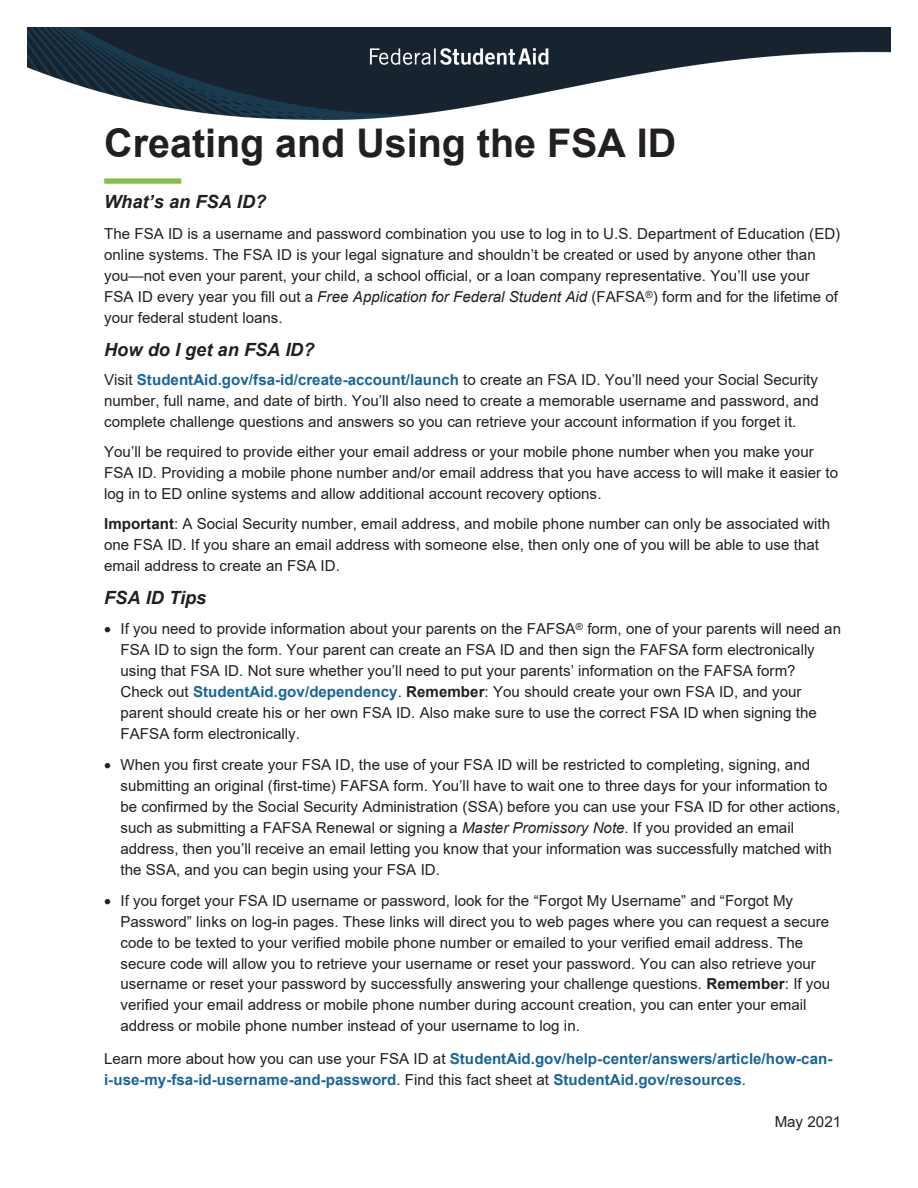
<style>
.page{position:relative;width:918px;height:1188px;background:#fff}
.page>*{position:absolute;margin:0;border:0;box-sizing:border-box;transform-origin:0 0}
.t1{font:700 39.45px "Arial";color:#231f20}
.t2{font:italic 700 18.15px "Arial";color:#231f20}
.t3{font:15.15px/21px "Arial";color:#231f20}
.t4{font:700 15.15px/21px "Arial";letter-spacing:.005em;color:#186599}
.s1{font-style:italic}
.s2{font-weight:700;color:#186599}
.s3{font-weight:700}
.s4{font-weight:400;color:#231f20}
</style>
<div class="page">
<img style="left:27px;top:27px;width:864px;height:93px">
<div style="left:104px;top:178px;width:77px;height:6px;background:#81c149"></div>
<p class="t1" style="left:104px;top:115px;width:574px">Creating and Using the FSA ID</p>
<p class="t2" style="left:104px;top:190px;width:164px">What’s an FSA ID?</p>
<p class="t3" style="left:104px;top:223px;width:738px">The FSA ID is a username and password combination you use to log in to U.S. Department of Education (ED) online systems. The FSA ID is your legal signature and shouldn’t be created or used by anyone other than you—not even your parent, your child, a school official, or a loan company representative. You’ll use your FSA ID every year you fill out a <span class="s1">Free Application for Federal Student Aid</span> (FAFSA<sup>®</sup>) form and for the lifetime of your federal student loans.</p>
<p class="t2" style="left:104px;top:338px;width:212px">How do I get an FSA ID?</p>
<p class="t3" style="left:104px;top:369px;width:716px;text-align:justify">Visit <span class="s2">StudentAid.gov/fsa-id/create-account/launch</span> to create an FSA ID. You’ll need your Social Security number, full name, and date of birth. You’ll also need to create a memorable username and password, and complete challenge questions and answers so you can retrieve your account information if you forget it.</p>
<p class="t3" style="left:104px;top:441px;width:736px">You’ll be required to provide either your email address or your mobile phone number when you make your<br>FSA ID. Providing a mobile phone number and/or email address that you have access to will make it easier to log in to ED online systems and allow additional account recovery options.</p>
<p class="t3" style="left:104px;top:513px;width:728px"><span class="s3">Important</span>: A Social Security number, email address, and mobile phone number can only be associated with one FSA ID. If you share an email address with someone else, then only one of you will be able to use that email address to create an FSA ID.</p>
<p class="t2" style="left:104px;top:585px;width:104px">FSA ID Tips</p>
<p class="t3" style="left:121px;top:618px;width:722px;text-indent:-16px">• If you need to provide information about your parents on the FAFSA<sup>®</sup> form, one of your parents will need an FSA ID to sign the form. Your parent can create an FSA ID and then sign the FAFSA form electronically using that FSA ID. Not sure whether you’ll need to put your parents’ information on the FAFSA form?<br>Check out <span class="s2">StudentAid.gov/dependency</span>. <span class="s3">Remember</span>: You should create your own FSA ID, and your parent should create his or her own FSA ID. Also make sure to use the correct FSA ID when signing the FAFSA form electronically.</p>
<p class="t3" style="left:121px;top:754px;width:721px;text-indent:-16px">• When you first create your FSA ID, the use of your FSA ID will be restricted to completing, signing, and submitting an original (first-time) FAFSA form. You’ll have to wait one to three days for your information to be confirmed by the Social Security Administration (SSA) before you can use your FSA ID for other actions, such as submitting a FAFSA Renewal or signing a <span class="s1">Master Promissory Note</span>. If you provided an email address, then you’ll receive an email letting you know that your information was successfully matched with the SSA, and you can begin using your FSA ID.</p>
<p class="t3" style="left:121px;top:890px;width:711px;text-indent:-16px">• If you forget your FSA ID username or password, look for the “Forgot My Username” and “Forgot My Password” links on log-in pages. These links will direct you to web pages where you can request a secure code to be texted to your verified mobile phone number or emailed to your verified email address. The secure code will allow you to retrieve your username or reset your password. You can also retrieve your username or reset your password by successfully answering your challenge questions. <span class="s3">Remember</span>: If you verified your email address or mobile phone number during account creation, you can enter your email address or mobile phone number instead of your username to log in.</p>
<p class="t4" style="left:104px;top:1049px;width:730px"><span class="s4">Learn more about how you can use your FSA ID at</span> StudentAid.gov/help-center/answers/article/how-can&shy;i-use-my-fsa-id-username-and-password<span class="s4">. Find this fact sheet at</span> StudentAid.gov/resources<span class="s4">.</span></p>
<p class="t3" style="left:775px;top:1111px;width:68px">May 2021</p>
</div>
